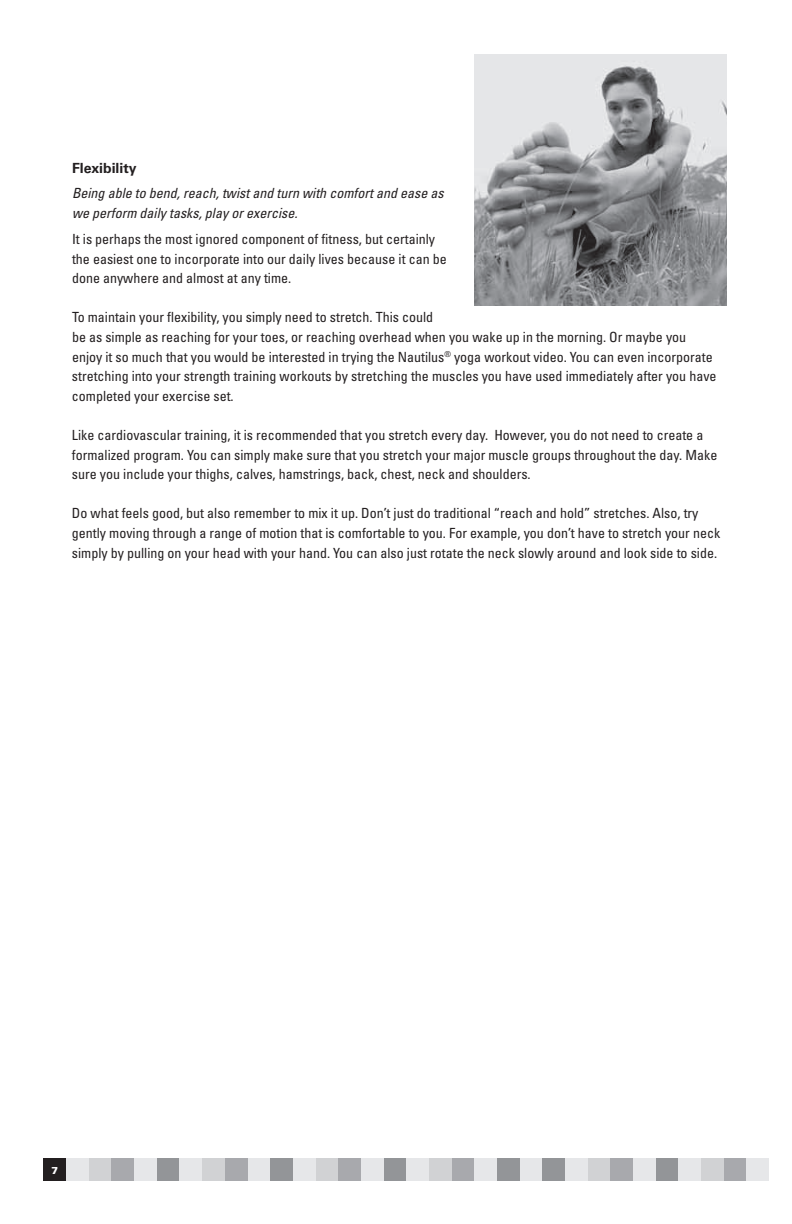
<style>
.page{position:relative;width:792px;height:1224px;background:#fff}
.page>*{position:absolute;margin:0;border:0;box-sizing:border-box;transform-origin:0 0}
.t1{font:condensed 14px/19.6px "Univers";color:#231f20}
.t2{font:italic condensed 14px/19.6px "Univers";color:#231f20}
.t3{font:700 14px "Univers";color:#231f20}
.t4{font:900 10px "Univers";color:#fff}
</style>
<div class="page">
<div style="left:44px;top:1159px;width:22px;height:22px;background:#231f20"></div>
<div style="left:66px;top:1159px;width:23px;height:22px;background:#e6e7e9"></div>
<div style="left:89px;top:1159px;width:23px;height:22px;background:#d1d2d4"></div>
<div style="left:112px;top:1159px;width:22px;height:22px;background:#a8a9ad"></div>
<div style="left:134px;top:1159px;width:23px;height:22px;background:#e6e7e9"></div>
<div style="left:157px;top:1159px;width:23px;height:22px;background:#939598"></div>
<div style="left:180px;top:1159px;width:22px;height:22px;background:#e6e7e9"></div>
<div style="left:202px;top:1159px;width:23px;height:22px;background:#d1d2d4"></div>
<div style="left:225px;top:1159px;width:23px;height:22px;background:#a8a9ad"></div>
<div style="left:248px;top:1159px;width:22px;height:22px;background:#e6e7e9"></div>
<div style="left:270px;top:1159px;width:23px;height:22px;background:#939598"></div>
<div style="left:293px;top:1159px;width:23px;height:22px;background:#e6e7e9"></div>
<div style="left:316px;top:1159px;width:22px;height:22px;background:#d1d2d4"></div>
<div style="left:338px;top:1159px;width:23px;height:22px;background:#a8a9ad"></div>
<div style="left:361px;top:1159px;width:23px;height:22px;background:#e6e7e9"></div>
<div style="left:384px;top:1159px;width:22px;height:22px;background:#939598"></div>
<div style="left:406px;top:1159px;width:23px;height:22px;background:#e6e7e9"></div>
<div style="left:429px;top:1159px;width:23px;height:22px;background:#d1d2d4"></div>
<div style="left:452px;top:1159px;width:22px;height:22px;background:#a8a9ad"></div>
<div style="left:474px;top:1159px;width:23px;height:22px;background:#e6e7e9"></div>
<div style="left:497px;top:1159px;width:23px;height:22px;background:#939598"></div>
<div style="left:520px;top:1159px;width:23px;height:22px;background:#e6e7e9"></div>
<div style="left:543px;top:1159px;width:22px;height:22px;background:#939598"></div>
<div style="left:565px;top:1159px;width:23px;height:22px;background:#e6e7e9"></div>
<div style="left:588px;top:1159px;width:23px;height:22px;background:#d1d2d4"></div>
<div style="left:611px;top:1159px;width:22px;height:22px;background:#a8a9ad"></div>
<div style="left:633px;top:1159px;width:23px;height:22px;background:#e6e7e9"></div>
<div style="left:656px;top:1159px;width:23px;height:22px;background:#939598"></div>
<div style="left:679px;top:1159px;width:22px;height:22px;background:#e6e7e9"></div>
<div style="left:701px;top:1159px;width:23px;height:22px;background:#d1d2d4"></div>
<div style="left:724px;top:1159px;width:23px;height:22px;background:#a8a9ad"></div>
<div style="left:747px;top:1159px;width:22px;height:22px;background:#e6e7e9"></div>
<img style="left:474px;top:54px;width:252px;height:252px">
<p class="t3" style="left:72px;top:159px;width:66px">Flexibility</p>
<p class="t2" style="left:72px;top:183px;width:373px">Being able to bend, reach, twist and turn with comfort and ease as we perform daily tasks, play or exercise.</p>
<p class="t1" style="left:72px;top:229px;width:376px">It is perhaps the most ignored component of fitness, but certainly the easiest one to incorporate into our daily lives because it can be done anywhere and almost at any time.</p>
<p class="t1" style="left:72px;top:307px;width:646px">To maintain your flexibility, you simply need to stretch. This could<br>be as simple as reaching for your toes, or reaching overhead when you wake up in the morning. Or maybe you enjoy it so much that you would be interested in trying the Nautilus<sup>®</sup> yoga workout video. You can even incorporate stretching into your strength training workouts by stretching the muscles you have used immediately after you have completed your exercise set.</p>
<p class="t1" style="left:72px;top:425px;width:647px">Like cardiovascular training, it is recommended that you stretch every day. However, you do not need to create a formalized program. You can simply make sure that you stretch your major muscle groups throughout the day. Make sure you include your thighs, calves, hamstrings, back, chest, neck and shoulders.</p>
<p class="t1" style="left:72px;top:503px;width:650px">Do what feels good, but also remember to mix it up. Don’t just do traditional “reach and hold” stretches. Also, try gently moving through a range of motion that is comfortable to you. For example, you don’t have to stretch your neck simply by pulling on your head with your hand. You can also just rotate the neck slowly around and look side to side.</p>
<p class="t4" style="left:52px;top:1164px;width:8px">7</p>
</div>
